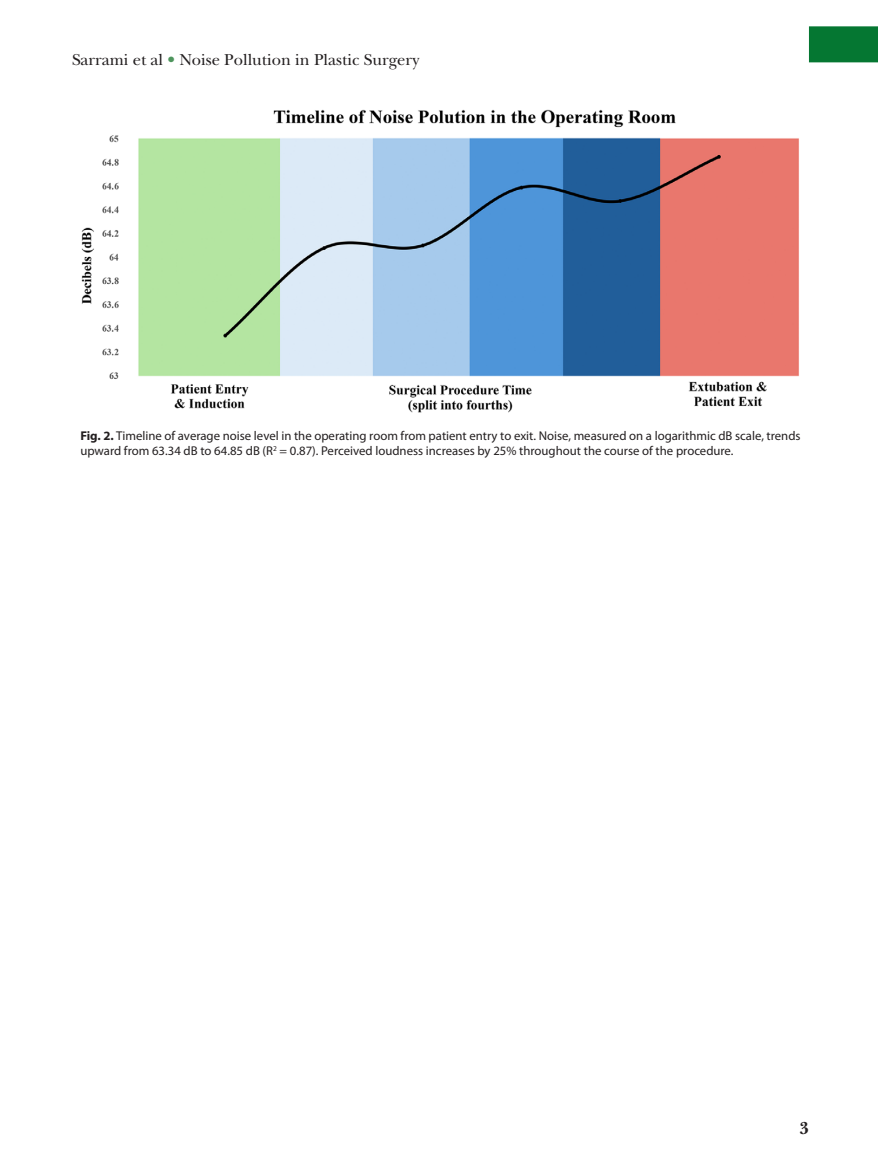
<style>
.page{position:relative;width:878px;height:1175px;background:#fff}
.page>*{position:absolute;margin:0;border:0;box-sizing:border-box;transform-origin:0 0}
.t1{font:700 18px "New Baskerville Std";color:#231f20}
.t2{font:16.5px "New Baskerville Std";color:#231f20}
.t3{font:12.75px/15px "Myriad Pro";color:#231f20}
.s1{color:#4e955d}
.s2{font-weight:700}
</style>
<div class="page">
<div style="left:808px;top:26px;width:70px;height:36px;background:#057732"></div>
<img style="left:81px;top:109px;width:718px;height:304px">
<p class="t2" style="left:72px;top:50px;width:349px">Sarrami et al <span class="s1">•</span> Noise Pollution in Plastic Surgery</p>
<p class="t3" style="left:80px;top:428px;width:721px"><span class="s2">Fig. 2.</span> Timeline of average noise level in the operating room from patient entry to exit. Noise, measured on a logarithmic dB scale, trends upward from 63.34 dB to 64.85 dB (R<sup>2</sup> = 0.87). Perceived loudness increases by 25% throughout the course of the procedure.</p>
<h1 class="t1" style="left:799px;top:1118px;width:11px">3</h1>
</div>
